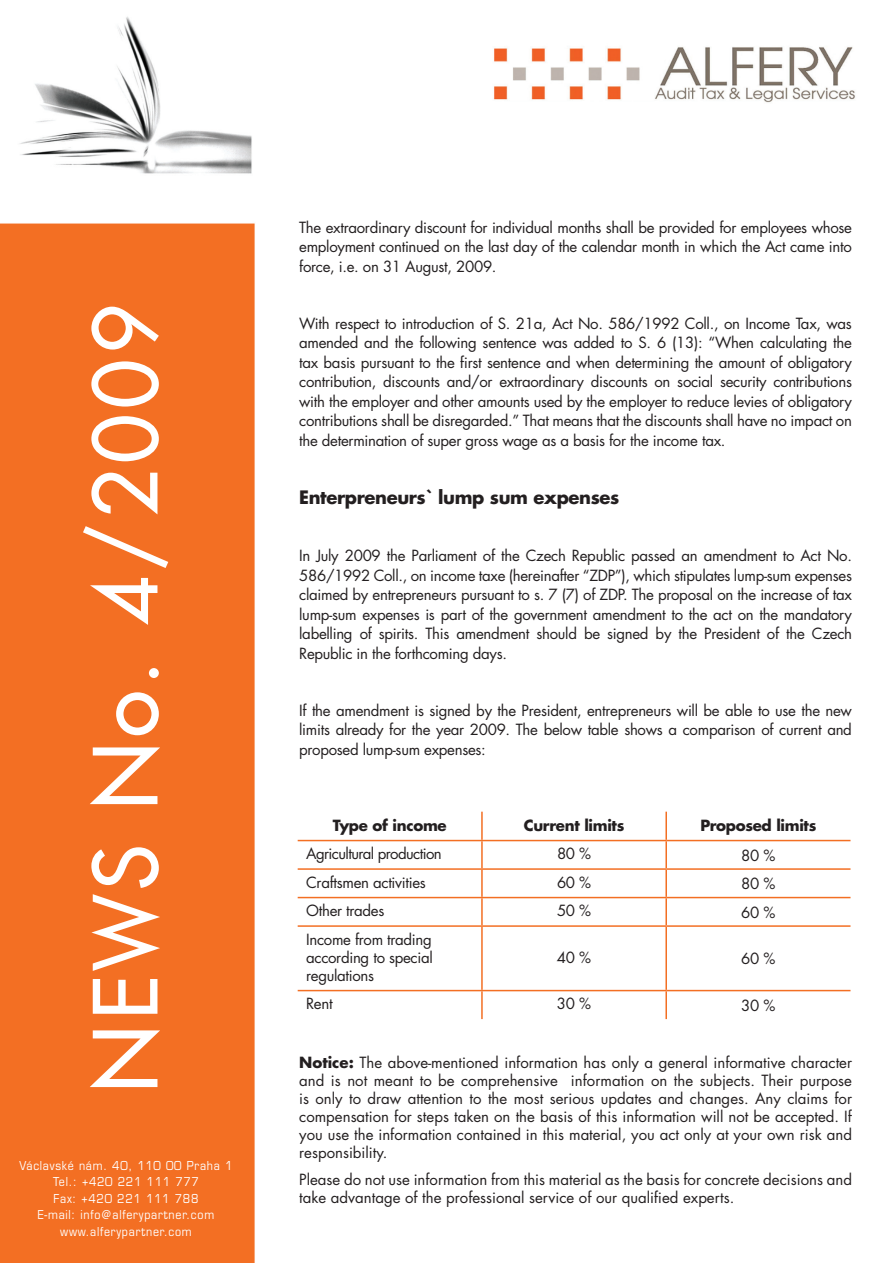
<style>
.page{position:relative;width:893px;height:1263px;background:#fff}
.page>*{position:absolute;margin:0;border:0;box-sizing:border-box;transform-origin:0 0}
.t1{font:700 18px "Futura CE";letter-spacing:-.02em;color:#231f20}
.t2{font:15px/19.5px "Futura CE";letter-spacing:-.02em;color:#231f20;text-align:justify}
.t3{font:15px/18px "Futura CE";color:#231f20}
.t4{font:700 15px "Futura CE";letter-spacing:-.02em;color:#231f20}
.t5{font:15px "Futura CE";letter-spacing:-.04em;color:#231f20}
.t6{font:12px/16.5px "Eurostile CE";letter-spacing:.07em;color:#fff;text-align:center;scale:.89 1}
.s1{font-weight:700}
</style>
<div class="page">
<img style="left:0;top:16px;width:855px;height:1247px">
<img style="left:83px;top:307px;width:85px;height:780px">
<hr style="left:481px;top:812px;width:2px;height:28px;background:#f36f23">
<hr style="left:665px;top:812px;width:2px;height:28px;background:#f36f23">
<hr style="left:298px;top:840px;width:184px;height:1px;background:#f36f23">
<hr style="left:482px;top:840px;width:184px;height:1px;background:#f36f23">
<hr style="left:481px;top:841px;width:2px;height:27px;background:#f36f23">
<hr style="left:666px;top:840px;width:184px;height:1px;background:#f36f23">
<hr style="left:665px;top:841px;width:2px;height:27px;background:#f36f23">
<hr style="left:298px;top:868px;width:184px;height:2px;background:#f36f23">
<hr style="left:482px;top:868px;width:184px;height:2px;background:#f36f23">
<hr style="left:481px;top:870px;width:2px;height:27px;background:#f36f23">
<hr style="left:666px;top:868px;width:184px;height:2px;background:#f36f23">
<hr style="left:665px;top:870px;width:2px;height:27px;background:#f36f23">
<hr style="left:298px;top:897px;width:184px;height:1px;background:#f36f23">
<hr style="left:482px;top:897px;width:184px;height:1px;background:#f36f23">
<hr style="left:481px;top:898px;width:2px;height:27px;background:#f36f23">
<hr style="left:666px;top:897px;width:184px;height:1px;background:#f36f23">
<hr style="left:665px;top:898px;width:2px;height:27px;background:#f36f23">
<hr style="left:298px;top:925px;width:184px;height:2px;background:#f36f23">
<hr style="left:482px;top:925px;width:184px;height:2px;background:#f36f23">
<hr style="left:481px;top:927px;width:2px;height:63px;background:#f36f23">
<hr style="left:666px;top:925px;width:184px;height:2px;background:#f36f23">
<hr style="left:665px;top:927px;width:2px;height:63px;background:#f36f23">
<hr style="left:298px;top:990px;width:184px;height:1px;background:#f36f23">
<hr style="left:482px;top:990px;width:184px;height:1px;background:#f36f23">
<hr style="left:481px;top:991px;width:2px;height:28px;background:#f36f23">
<hr style="left:666px;top:990px;width:184px;height:1px;background:#f36f23">
<hr style="left:665px;top:991px;width:2px;height:28px;background:#f36f23">
<p class="t6" style="left:20px;top:1157px;width:241px">Václavské nám. 40, 110 00 Praha 1<br>Tel.: +420 221 111 777<br>Fax: +420 221 111 788<br>E-mail: info@alferypartner.com www.alferypartner.com</p>
<p class="t2" style="left:299px;top:218px;width:554px">The extraordinary discount for individual months shall be provided for employees whose employment continued on the last day of the calendar month in which the Act came into force, i.e. on 31 August, 2009.</p>
<p class="t2" style="left:299px;top:314px;width:554px">With respect to introduction of S. 21a, Act No. 586/1992 Coll., on Income Tax, was amended and the following sentence was added to S. 6 (13): “When calculating the tax basis pursuant to the first sentence and when determining the amount of obligatory contribution, discounts and/or extraordinary discounts on social security contributions with the employer and other amounts used by the employer to reduce levies of obligatory contributions shall be disregarded.” That means that the discounts shall have no impact on the determination of super gross wage as a basis for the income tax.</p>
<p class="t1" style="left:299px;top:486px;width:322px">Enterpreneurs` lump sum expenses</p>
<p class="t2" style="left:299px;top:546px;width:554px">In July 2009 the Parliament of the Czech Republic passed an amendment to Act No.<br>586/1992 Coll., on income taxe (hereinafter “ZDP”), which stipulates lump-sum expenses claimed by entrepreneurs pursuant to s. 7 (7) of ZDP. The proposal on the increase of tax lump-sum expenses is part of the government amendment to the act on the mandatory labelling of spirits. This amendment should be signed by the President of the Czech Republic in the forthcoming days.</p>
<p class="t2" style="left:299px;top:701px;width:554px">If the amendment is signed by the President, entrepreneurs will be able to use the new limits already for the year 2009. The below table shows a comparison of current and proposed lump-sum expenses:</p>
<p class="t4" style="left:333px;top:815px;width:115px">Type of income</p>
<p class="t4" style="left:524px;top:815px;width:102px">Current limits</p>
<p class="t4" style="left:700px;top:815px;width:118px">Proposed limits</p>
<p class="t5" style="left:306px;top:845px;width:137px">Agricultural production</p>
<p class="t2" style="left:557px;top:844px;width:36px">80 %</p>
<p class="t2" style="left:741px;top:846px;width:36px">80 %</p>
<p class="t2" style="left:306px;top:873px;width:121px">Craftsmen activities</p>
<p class="t2" style="left:557px;top:873px;width:36px">60 %</p>
<p class="t2" style="left:741px;top:874px;width:36px">80 %</p>
<p class="t2" style="left:306px;top:901px;width:80px">Other trades</p>
<p class="t2" style="left:557px;top:901px;width:36px">50 %</p>
<p class="t2" style="left:741px;top:903px;width:36px">60 %</p>
<p class="t2" style="left:306px;top:930px;width:128px;line-height:18px">Income from trading according to special regulations</p>
<p class="t2" style="left:557px;top:948px;width:36px">40 %</p>
<p class="t2" style="left:741px;top:949px;width:36px">60 %</p>
<p class="t2" style="left:306px;top:994px;width:28px">Rent</p>
<p class="t2" style="left:557px;top:994px;width:36px">30 %</p>
<p class="t2" style="left:741px;top:996px;width:36px">30 %</p>
<p class="t2" style="left:299px;top:1054px;width:554px;line-height:18px"><span class="s1">Notice:</span> The above-mentioned information has only a general informative character and is not meant to be comprehensive information on the subjects. Their purpose is only to draw attention to the most serious updates and changes. Any claims for compensation for steps taken on the basis of this information will not be accepted. If you use the information contained in this material, you act only at your own risk and responsibility.</p>
<p class="t3" style="left:299px;top:1171px;width:554px">Please do not use information from this material as the basis for concrete decisions and take advantage of the professional service of our qualified experts.</p>
</div>
